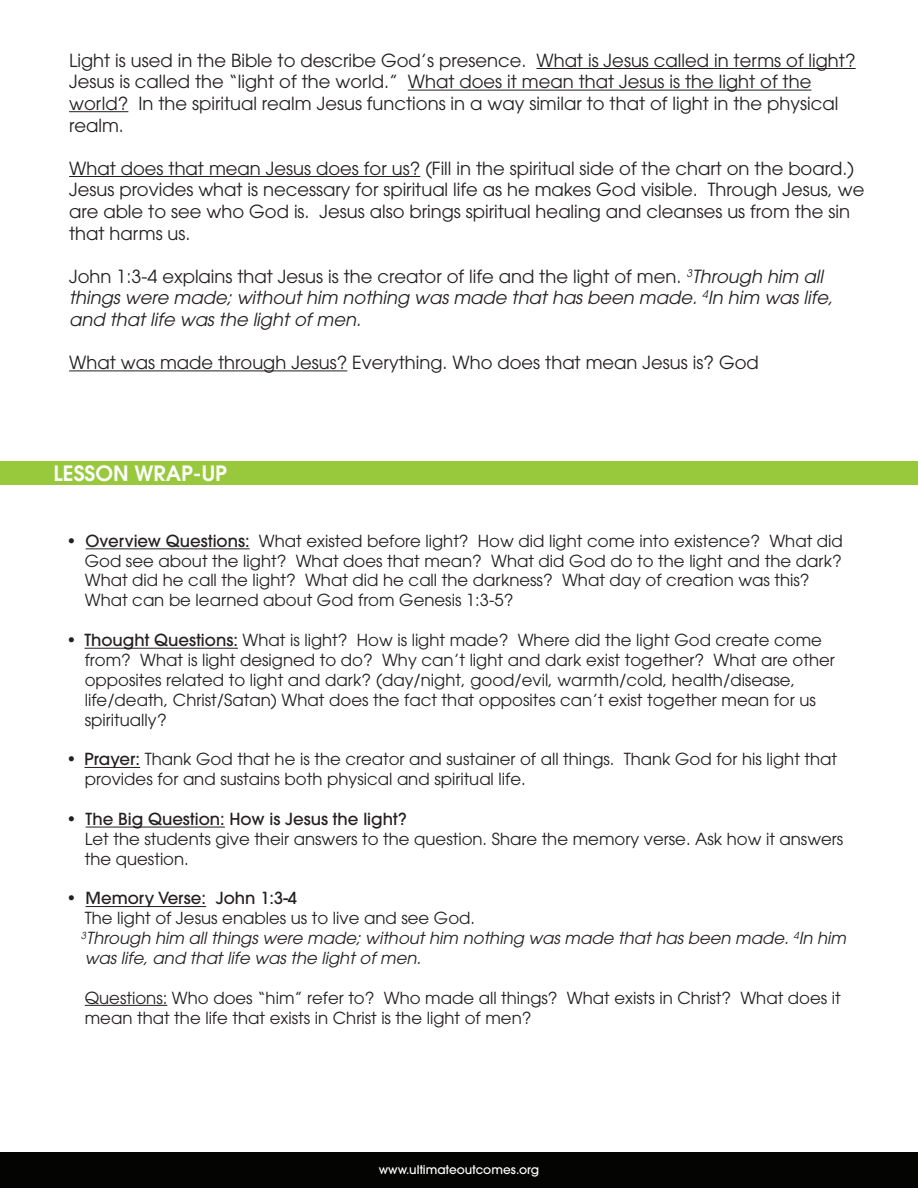
<style>
.page{position:relative;width:918px;height:1188px;background:#fff}
.page>*{position:absolute;margin:0;border:0;box-sizing:border-box;transform-origin:0 0}
.t1{font:600 21px "ITC Avant Garde Pro";color:#fff}
.t2{font:18px/21.6px "ITC Avant Garde Pro";color:#231f20}
.t3{font:italic 18px/21.6px "ITC Avant Garde Pro";color:#231f20}
.t4{font:16.5px/19.8px "ITC Avant Garde Pro";color:#231f20}
.t5{font:italic 16.5px/19.8px "ITC Avant Garde Pro";color:#231f20}
.t6{font:500 12px "ITC Avant Garde Pro";color:#fff}
.s1{font-style:normal}
.s2{font-weight:500}
.s3{font-weight:500;font-style:normal}
</style>
<div class="page">
<div style="left:0;top:1152px;width:918px;height:36px;background:#040503"></div>
<div style="left:0;top:461px;width:918px;height:23px;background:#98c93d"></div>
<hr style="left:536px;top:68px;width:320px;height:1px;background:#231f20">
<hr style="left:408px;top:90px;width:403px;height:1px;background:#231f20">
<hr style="left:69px;top:111px;width:59px;height:1px;background:#231f20">
<hr style="left:69px;top:176px;width:351px;height:1px;background:#231f20">
<hr style="left:69px;top:370px;width:278px;height:1px;background:#231f20">
<hr style="left:86px;top:549px;width:164px;height:1px;background:#231f20">
<hr style="left:85px;top:648px;width:153px;height:1px;background:#231f20">
<hr style="left:85px;top:767px;width:55px;height:1px;background:#231f20">
<hr style="left:86px;top:827px;width:139px;height:1px;background:#231f20">
<hr style="left:86px;top:906px;width:120px;height:1px;background:#231f20">
<hr style="left:85px;top:1005px;width:82px;height:1px;background:#231f20">
<p class="t2" style="left:69px;top:49px;width:788px">Light is used in the Bible to describe God’s presence. What is Jesus called in terms of light?<br>Jesus is called the “light of the world.” What does it mean that Jesus is the light of the world? In the spiritual realm Jesus functions in a way similar to that of light in the physical realm.</p>
<p class="t2" style="left:69px;top:157px;width:797px">What does that mean Jesus does for us? (Fill in the spiritual side of the chart on the board.)<br>Jesus provides what is necessary for spiritual life as he makes God visible. Through Jesus, we are able to see who God is. Jesus also brings spiritual healing and cleanses us from the sin that harms us.</p>
<p class="t3" style="left:69px;top:265px;width:765px"><span class="s1">John 1:3-4 explains that Jesus is the creator of life and the light of men.</span> <sup>3</sup>Through him all things were made; without him nothing was made that has been made. <sup>4</sup>In him was life, and that life was the light of men.</p>
<p class="t2" style="left:69px;top:351px;width:691px">What was made through Jesus? Everything. Who does that mean Jesus is? God</p>
<p class="t1" style="left:54px;top:459px;width:175px">LESSON WRAP-UP</p>
<p class="t4" style="left:85px;top:531px;width:760px;text-indent:-18px">• <span class="s2">Overview Questions:</span> What existed before light? How did light come into existence? What did God see about the light? What does that mean? What did God do to the light and the dark?<br>What did he call the light? What did he call the darkness? What day of creation was this?<br>What can be learned about God from Genesis 1:3-5?</p>
<p class="t4" style="left:85px;top:630px;width:752px;text-indent:-18px">• <span class="s2">Thought Questions:</span> What is light? How is light made? Where did the light God create come from? What is light designed to do? Why can’t light and dark exist together? What are other opposites related to light and dark? (day/night, good/evil, warmth/cold, health/disease, life/death, Christ/Satan) What does the fact that opposites can’t exist together mean for us spiritually?</p>
<p class="t4" style="left:85px;top:749px;width:754px;text-indent:-18px">• <span class="s2">Prayer:</span> Thank God that he is the creator and sustainer of all things. Thank God for his light that provides for and sustains both physical and spiritual life.</p>
<p class="t4" style="left:85px;top:809px;width:760px;text-indent:-18px">• <span class="s2">The Big Question: How is Jesus the light?<br></span>Let the students give their answers to the question. Share the memory verse. Ask how it answers the question.</p>
<p class="t5" style="left:81px;top:888px;width:767px;text-indent:-15px"><span class="s1">•</span> <span class="s3">Memory Verse: John 1:3-4<br></span><span class="s1">The light of Jesus enables us to live and see God.<br></span><sup>3</sup>Through him all things were made; without him nothing was made that has been made. <sup>4</sup>In him was life, and that life was the light of men.</p>
<p class="t4" style="left:85px;top:988px;width:758px">Questions: Who does “him” refer to? Who made all things? What exists in Christ? What does it mean that the life that exists in Christ is the light of men?</p>
<p class="t6" style="left:379px;top:1162px;width:162px">www.ultimateoutcomes.org</p>
</div>
